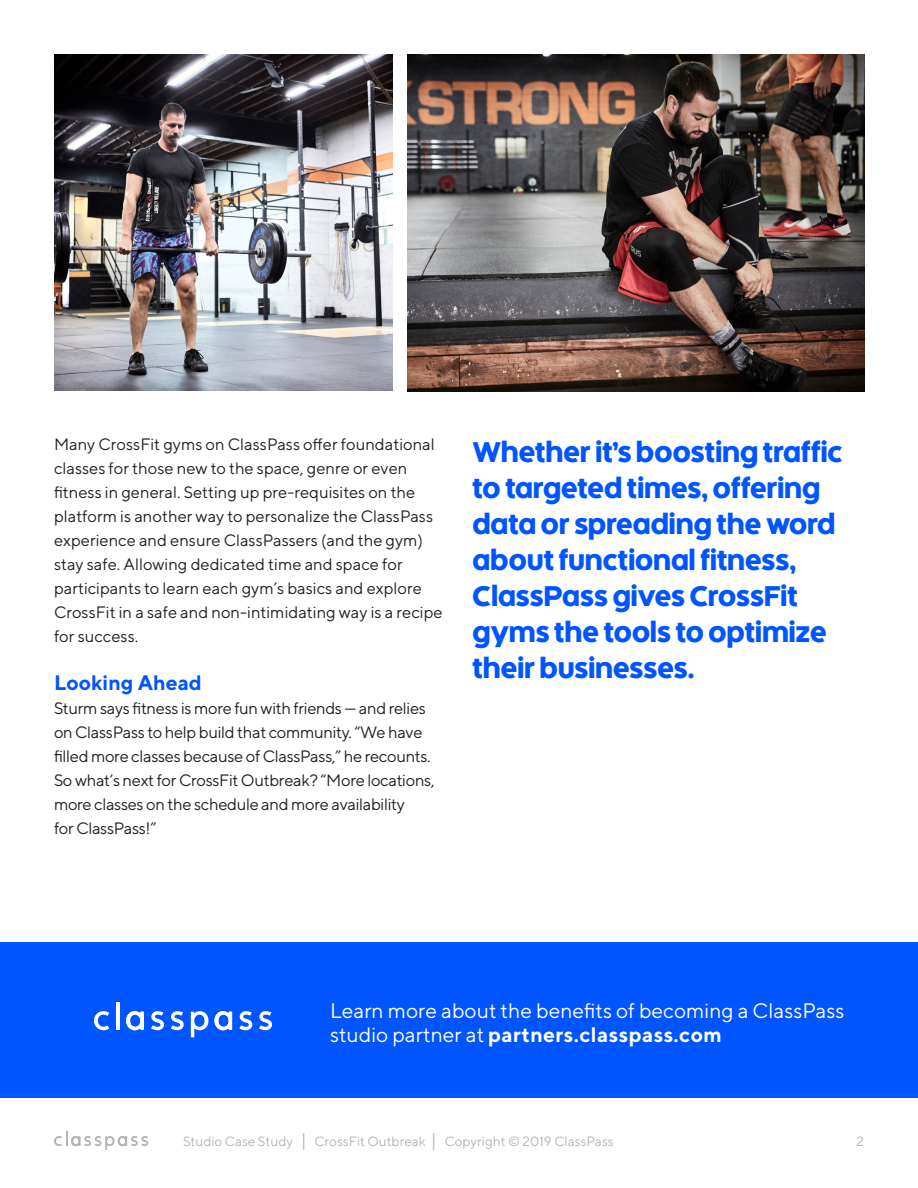
<style>
.page{position:relative;width:918px;height:1188px;background:#fff}
.page>*{position:absolute;margin:0;border:0;box-sizing:border-box;transform-origin:0 0}
.t1{font:27px/36px "Circuit";letter-spacing:.01em;color:#05f}
.t2{font:21px/24px "TT Norms";color:#fff}
.t3{font:700 21px "TT Norms";color:#05f}
.t4{font:16.5px/24px "TT Norms";color:#231f20}
.t5{font:16.5px/24px "TT Norms";letter-spacing:-.02em;color:#231f20}
.t6{font:13.5px "TT Norms";color:#b4b4b4}
.s1{font-weight:700}
.s2{font-size:18px}
</style>
<div class="page">
<div style="left:0;top:942px;width:918px;height:156px;background:#05f"></div>
<img style="left:54px;top:54px;width:338px;height:336px">
<svg style="left:191px;top:1011px;width:17px;height:26px"></svg>
<hr style="left:116px;top:1003px;width:3px;height:27px;background:#fff">
<svg style="left:94px;top:1011px;width:15px;height:19px"></svg>
<svg style="left:126px;top:1011px;width:18px;height:19px"></svg>
<svg style="left:151px;top:1011px;width:13px;height:19px"></svg>
<svg style="left:171px;top:1011px;width:13px;height:19px"></svg>
<svg style="left:214px;top:1011px;width:18px;height:19px"></svg>
<svg style="left:239px;top:1011px;width:13px;height:19px"></svg>
<svg style="left:259px;top:1011px;width:13px;height:19px"></svg>
<svg style="left:54px;top:1132px;width:94px;height:18px"></svg>
<img style="left:407px;top:54px;width:458px;height:338px">
<p class="t4" style="left:54px;top:432px;width:390px">Many CrossFit gyms on ClassPass offer foundational classes for those new to the space, genre or even fitness in general. Setting up pre-requisites on the platform is another way to personalize the ClassPass experience and ensure ClassPassers (and the gym) stay safe. Allowing dedicated time and space for participants to learn each gym’s basics and explore CrossFit in a safe and non-intimidating way is a recipe for success.</p>
<p class="t3" style="left:54px;top:670px;width:149px">Looking Ahead</p>
<p class="t5" style="left:54px;top:696px;width:382px">Sturm says fitness is more fun with friends — and relies on ClassPass to help build that community. “We have filled more classes because of ClassPass,” he recounts.<br>So what’s next for CrossFit Outbreak? “More locations, more classes on the schedule and more availability<br>for ClassPass!”</p>
<p class="t1" style="left:472px;top:434px;width:372px">Whether it’s boosting traffic to targeted times, offering data or spreading the word about functional fitness,<br>ClassPass gives CrossFit gyms the tools to optimize their businesses.</p>
<p class="t2" style="left:330px;top:998px;width:516px">Learn more about the benefits of becoming a ClassPass studio partner at <span class="s1">partners.classpass.com</span></p>
<p class="t6" style="left:183px;top:1133px;width:432px">Studio Case Study <span class="s2">|</span> CrossFit Outbreak <span class="s2">|</span> Copyright © 2019 ClassPass</p>
<p class="t6" style="left:857px;top:1133px;width:9px">2</p>
</div>
